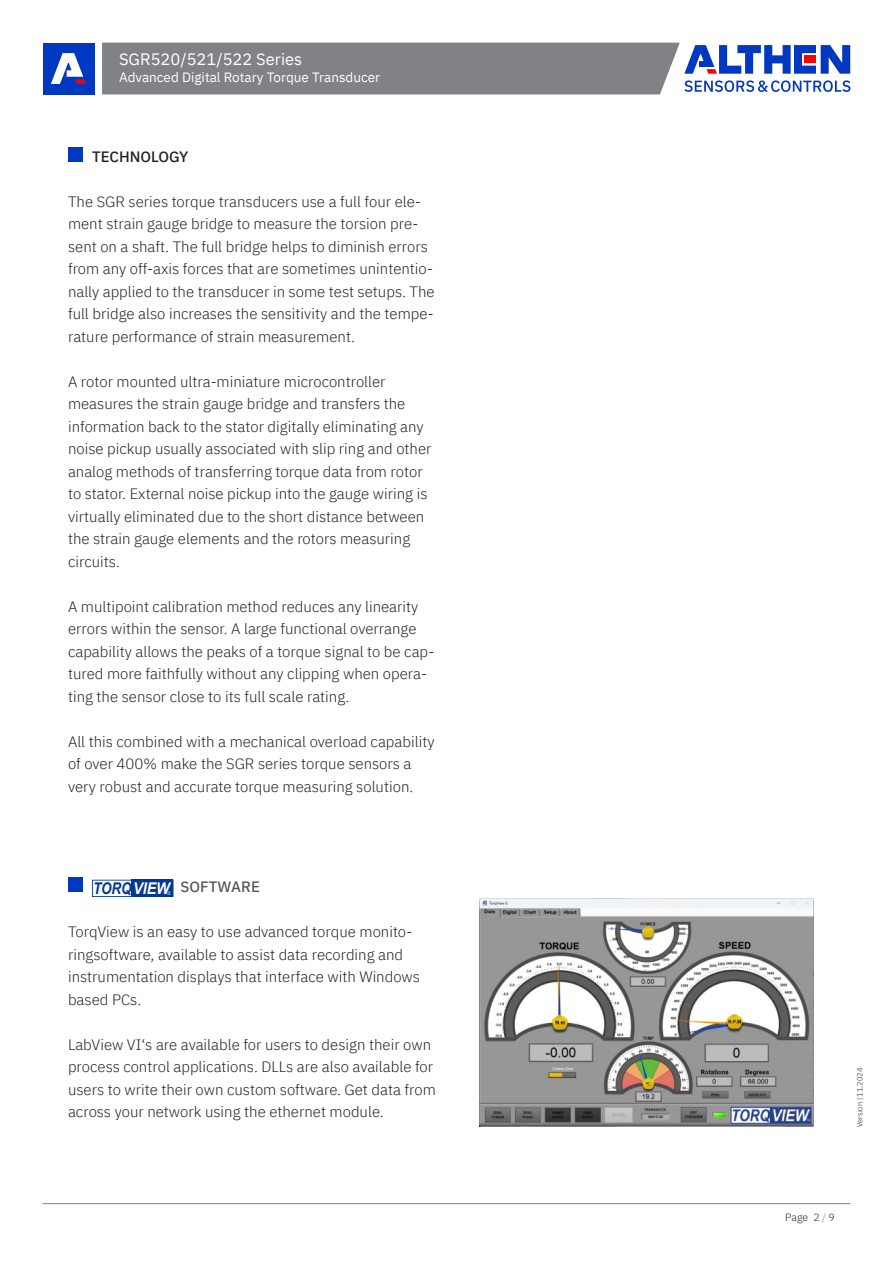
<style>
.page{position:relative;width:893px;height:1263px;background:#fff}
.page>*{position:absolute;margin:0;border:0;box-sizing:border-box;transform-origin:0 0}
._1Head_12pf_Bold{font:16.5px "IBM Plex Sans";color:#fff}
.FT_10pt_regular{font:300 15px/22.5px "IBM Plex Sans";color:#231f20}
.FT_10pt_regular-2{font:500 15px "IBM Plex Sans";color:#57585a}
.FT_10pt_regular-3{font:500 15px "IBM Plex Sans";color:#231f20}
._1Head_12pf_Bold-2{font:13.5px "IBM Plex Sans";color:#fff}
.t1{font:300 10.5px "IBM Plex Sans";color:#231f20}
.t2{font:300 7.5px "IBM Plex Sans";color:#231f20}
.s1{font-family:"Arial";font-weight:700;font-style:italic;font-size:16.2px;color:#003894}
.s2{font-family:"Arial";font-weight:700;font-style:italic;font-size:16.2px;color:#fff}
.s3{color:#808285}
</style>
<div class="page">
<hr style="left:43px;top:1203px;width:807px;height:1px;background:#808285">
<div style="left:43px;top:43px;width:51px;height:51px;background:#0038c2"></div>
<svg style="left:51px;top:53px;width:35px;height:31px"></svg>
<svg style="left:102px;top:43px;width:748px;height:51px;background:#868c9b"></svg>
<div style="left:68px;top:147px;width:15px;height:15px;background:#0038c3"></div>
<div style="left:68px;top:877px;width:15px;height:15px;background:#0038c3"></div>
<svg style="left:92px;top:881px;width:1px;height:15px"></svg>
<hr style="left:92px;top:896px;width:81px;height:1px;background:#003894">
<hr style="left:92px;top:880px;width:81px;height:1px;background:#003894">
<div style="left:132px;top:880px;width:41px;height:17px;background:#003894"></div>
<svg style="left:168px;top:880px;width:6px;height:17px"></svg>
<img style="left:479px;top:899px;width:334px;height:228px">
<p class="_1Head_12pf_Bold" style="left:119px;top:47px;width:185px">SGR520/521/522 Series</p>
<p class="_1Head_12pf_Bold-2" style="left:119px;top:67px;width:263px">Advanced Digital Rotary Torque Transducer</p>
<p class="FT_10pt_regular-3" style="left:92px;top:145px;width:98px">TECHNOLOGY</p>
<p class="FT_10pt_regular" style="left:68px;top:189px;width:368px">The SGR series torque transducers use a full four ele&shy;ment strain gauge bridge to measure the torsion pre&shy;sent on a shaft. The full bridge helps to diminish errors from any off-axis forces that are sometimes unintentio&shy;nally applied to the transducer in some test setups. The full bridge also increases the sensitivity and the tempe&shy;rature performance of strain measurement.</p>
<p class="FT_10pt_regular" style="left:68px;top:369px;width:365px">A rotor mounted ultra-miniature microcontroller measures the strain gauge bridge and transfers the information back to the stator digitally eliminating any noise pickup usually associated with slip ring and other analog methods of transferring torque data from rotor to stator. External noise pickup into the gauge wiring is virtually eliminated due to the short distance between the strain gauge elements and the rotors measuring circuits.</p>
<p class="FT_10pt_regular" style="left:68px;top:594px;width:368px">A multipoint calibration method reduces any linearity errors within the sensor. A large functional overrange capability allows the peaks of a torque signal to be cap&shy;tured more faithfully without any clipping when opera&shy;ting the sensor close to its full scale rating.</p>
<p class="FT_10pt_regular" style="left:68px;top:729px;width:368px">All this combined with a mechanical overload capability of over 400% make the SGR series torque sensors a very robust and accurate torque measuring solution.</p>
<p class="FT_10pt_regular-2" style="left:93px;top:875px;width:168px"><span class="s1">TORQ</span><span class="s2">VIEW</span> SOFTWARE</p>
<p class="FT_10pt_regular" style="left:68px;top:919px;width:353px">TorqView is an easy to use advanced torque monito&shy;ringsoftware, available to assist data recording and instrumentation displays that interface with Windows</p>
<p class="FT_10pt_regular" style="left:68px;top:987px;width:75px">based PCs.</p>
<p class="FT_10pt_regular" style="left:68px;top:1032px;width:369px">LabView VI‘s are available for users to design their own process control applications. DLLs are also available for users to write their own custom software. Get data from across your network using the ethernet module.</p>
<p class="t2" style="left:854px;top:1127px;width:61px;rotate:-90deg">Version | 11.2024</p>
<p class="t1" style="left:785px;top:1209px;width:51px">Page 2 <span class="s3">/</span> 9</p>
</div>
